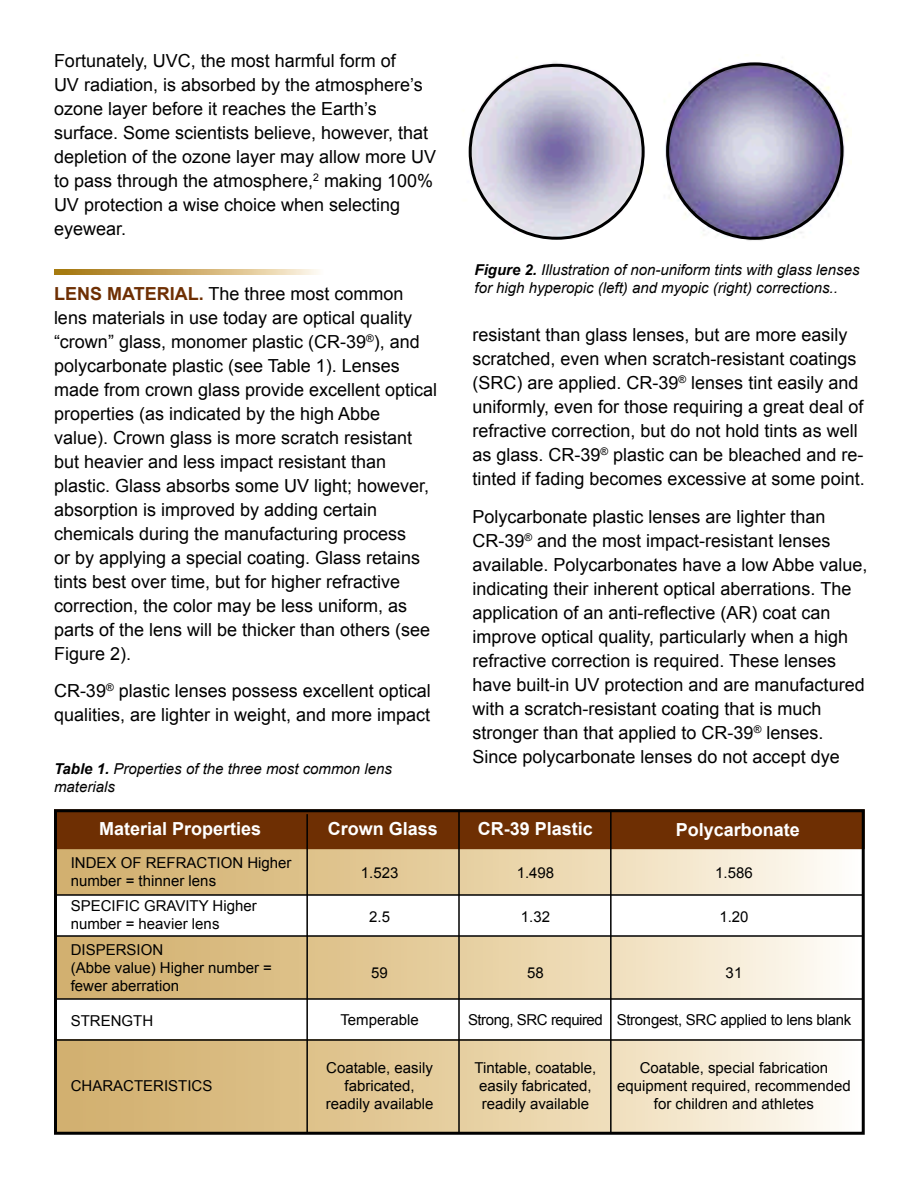
<style>
.page{position:relative;width:918px;height:1188px;background:#fff}
.page>*{position:absolute;margin:0;border:0;box-sizing:border-box;transform-origin:0 0}
.t1{font:18px/24px "Arial";color:#000}
.t2{font:700 18px "Arial";color:#fff}
.t3{font:15px/18px "Arial";color:#000}
.t4{font:italic 15px/18px "Arial";color:#000}
.t5{font:15px "Arial";letter-spacing:-.02em;color:#000}
.t6{font:15px "Arial";letter-spacing:-.03em;color:#000}
.s1{font-weight:700}
.s2{font-weight:700;color:#6e2f03}
</style>
<div class="page">
<div style="left:54px;top:849px;width:810px;height:45px;background:linear-gradient(to right,#cfaa62,#fef9ee)"></div>
<div style="left:54px;top:937px;width:810px;height:61px;background:linear-gradient(to right,#cfaa62,#fef9ee)"></div>
<div style="left:54px;top:1039px;width:810px;height:95px;background:linear-gradient(to right,#cfaa62,#fef9ee)"></div>
<div style="left:54px;top:809px;width:811px;height:40px;background:#6e2f03"></div>
<hr style="left:458px;top:810px;width:2px;height:324px;background:#000">
<hr style="left:306px;top:814px;width:2px;height:320px;background:#000">
<hr style="left:610px;top:810px;width:2px;height:324px;background:#000">
<div style="left:54px;top:809px;width:811px;height:326px;border:3px solid #000"></div>
<hr style="left:54px;top:894px;width:810px;height:2px;background:#000">
<hr style="left:54px;top:935px;width:810px;height:2px;background:#000">
<hr style="left:54px;top:998px;width:810px;height:2px;background:#000">
<hr style="left:54px;top:1039px;width:810px;height:2px;background:#000">
<svg style="left:54px;top:269px;width:265px;height:6px;background:#ceaf6f"></svg>
<img style="left:468px;top:62px;width:377px;height:179px">
<p class="t1" style="left:54px;top:49px;width:384px">Fortunately, UVC, the most harmful form of<br>UV radiation, is absorbed by the atmosphere’s ozone layer before it reaches the Earth’s surface. Some scientists believe, however, that depletion of the ozone layer may allow more UV to pass through the atmosphere,<sup>2</sup> making 100% UV protection a wise choice when selecting eyewear.</p>
<p class="t4" style="left:475px;top:261px;width:387px"><span class="s1">Figure 2.</span> Illustration of non-uniform tints with glass lenses for high hyperopic (left) and myopic (right) corrections..</p>
<p class="t1" style="left:54px;top:281px;width:385px"><span class="s2">LENS MATERIAL.</span> The three most common lens materials in use today are optical quality “crown” glass, monomer plastic (CR-39<sup>®</sup>), and polycarbonate plastic (see Table 1). Lenses made from crown glass provide excellent optical properties (as indicated by the high Abbe value). Crown glass is more scratch resistant but heavier and less impact resistant than plastic. Glass absorbs some UV light; however, absorption is improved by adding certain chemicals during the manufacturing process<br>or by applying a special coating. Glass retains tints best over time, but for higher refractive correction, the color may be less uniform, as parts of the lens will be thicker than others (see Figure 2).</p>
<p class="t1" style="left:54px;top:679px;width:378px">CR-39<sup>®</sup> plastic lenses possess excellent optical qualities, are lighter in weight, and more impact</p>
<p class="t4" style="left:54px;top:760px;width:339px"><span class="s1">Table 1.</span> Properties of the three most common lens materials</p>
<p class="t2" style="left:99px;top:817px;width:164px">Material Properties</p>
<p class="t2" style="left:328px;top:817px;width:112px">Crown Glass</p>
<p class="t2" style="left:478px;top:817px;width:117px">CR-39 Plastic</p>
<p class="t2" style="left:676px;top:817px;width:126px">Polycarbonate</p>
<p class="t1" style="left:472px;top:323px;width:394px">resistant than glass lenses, but are more easily scratched, even when scratch-resistant coatings (SRC) are applied. CR-39<sup>®</sup> lenses tint easily and uniformly, even for those requiring a great deal of refractive correction, but do not hold tints as well as glass. CR-39<sup>®</sup> plastic can be bleached and re&shy;tinted if fading becomes excessive at some point.</p>
<p class="t1" style="left:473px;top:505px;width:397px">Polycarbonate plastic lenses are lighter than CR-39<sup>®</sup> and the most impact-resistant lenses available. Polycarbonates have a low Abbe value, indicating their inherent optical aberrations. The application of an anti-reflective (AR) coat can improve optical quality, particularly when a high refractive correction is required. These lenses have built-in UV protection and are manufactured with a scratch-resistant coating that is much stronger than that applied to CR-39<sup>®</sup> lenses.<br>Since polycarbonate lenses do not accept dye</p>
<p class="t3" style="left:71px;top:854px;width:222px">INDEX OF REFRACTION Higher number = thinner lens</p>
<p class="t3" style="left:71px;top:897px;width:188px">SPECIFIC GRAVITY Higher number = heavier lens</p>
<p class="t3" style="left:71px;top:941px;width:203px">DISPERSION<br>(Abbe value) Higher number = fewer aberration</p>
<p class="t3" style="left:71px;top:1012px;width:84px">STRENGTH</p>
<p class="t3" style="left:71px;top:1077px;width:143px">CHARACTERISTICS</p>
<p class="t3" style="left:361px;top:863px;width:39px">1.523</p>
<p class="t3" style="left:369px;top:908px;width:22px">2.5</p>
<p class="t3" style="left:371px;top:964px;width:18px">59</p>
<p class="t3" style="left:340px;top:1011px;width:80px">Temperable</p>
<p class="t3" style="left:326px;top:1059px;width:109px;text-align:center">Coatable, easily fabricated, readily available</p>
<p class="t3" style="left:517px;top:863px;width:39px">1.498</p>
<p class="t3" style="left:521px;top:908px;width:31px">1.32</p>
<p class="t3" style="left:715px;top:863px;width:39px">1.586</p>
<p class="t3" style="left:719px;top:908px;width:31px">1.20</p>
<p class="t3" style="left:527px;top:964px;width:18px">58</p>
<p class="t6" style="left:468px;top:1010px;width:136px">Strong, SRC required</p>
<p class="t3" style="left:474px;top:1059px;width:124px;text-align:center">Tintable, coatable, easily fabricated, readily available</p>
<p class="t3" style="left:726px;top:964px;width:18px">31</p>
<p class="t5" style="left:617px;top:1010px;width:236px">Strongest, SRC applied to lens blank</p>
<p class="t3" style="left:617px;top:1059px;width:235px;text-align:center">Coatable, special fabrication equipment required, recommended for children and athletes</p>
</div>
